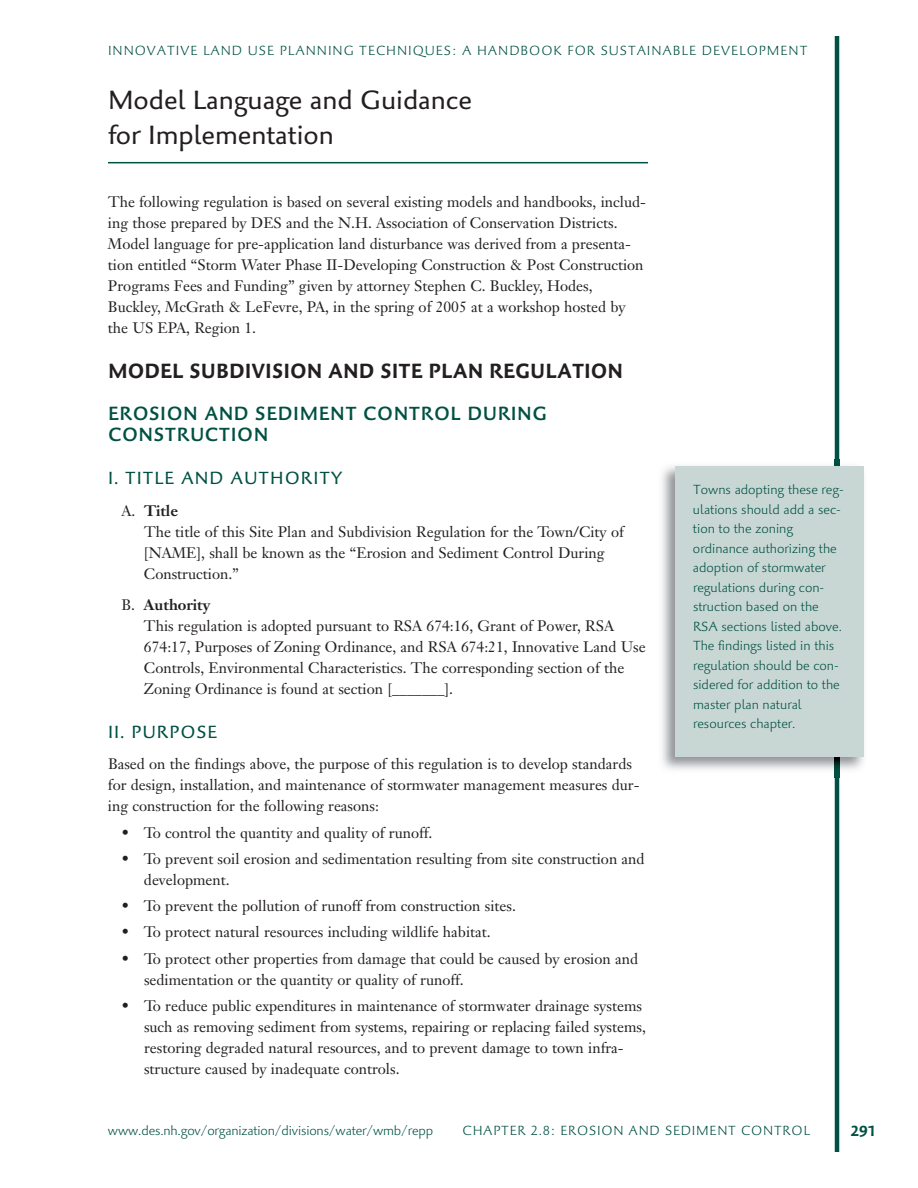
<style>
.page{position:relative;width:918px;height:1188px;background:#fff}
.page>*{position:absolute;margin:0;border:0;box-sizing:border-box;transform-origin:0 0}
.t1{font:27px/34.5px "Palatino Sans Com";color:#231f20}
.t2{font:700 21px "Palatino Sans Com";color:#231f20}
.t3{font:500 19.5px/21px "Palatino Sans Com";letter-spacing:.03em;color:#005143}
.t4{font:18px "Palatino Sans Com";letter-spacing:.055em;color:#005143}
.t5{font:15px/21px "Janson Text";color:#231f20}
.t6{font:700 15px "Palatino Sans Com";color:#005143}
.t7{font:300 13.5px/19.5px "Palatino Sans Com";color:#005143}
.t8{font:300 13.5px "Palatino Sans Com";letter-spacing:.07em;color:#005143}
.t9{font:300 13.5px "Palatino Sans Com";letter-spacing:.055em;color:#005143}
.s1{font-weight:700}
</style>
<div class="page">
<hr style="left:108px;top:162px;width:540px;height:1px;background:#005143">
<hr style="left:835px;top:36px;width:4px;height:1116px;background:#005143">
<img style="left:662px;top:459px;width:202px;height:318px">
<div style="left:675px;top:466px;width:189px;height:292px;background:#c8d7d4"></div>
<p class="t8" style="left:108px;top:42px;width:701px">INNOVATIVE LAND USE PLANNING TECHNIQUES: A HANDBOOK FOR SUSTAINABLE DEVELOPMENT</p>
<h1 class="t1" style="left:108px;top:83px;width:366px">Model Language and Guidance for Implementation</h1>
<p class="t5" style="left:108px;top:193px;width:539px">The following regulation is based on several existing models and handbooks, includ&shy;ing those prepared by DES and the N.H. Association of Conservation Districts.<br>Model language for pre-application land disturbance was derived from a presenta&shy;tion entitled “Storm Water Phase II-Developing Construction &amp; Post Construction Programs Fees and Funding” given by attorney Stephen C. Buckley, Hodes, Buckley, McGrath &amp; LeFevre, PA, in the spring of 2005 at a workshop hosted by the US EPA, Region 1.</p>
<h2 class="t2" style="left:108px;top:357px;width:517px">MODEL SUBDIVISION AND SITE PLAN REGULATION</h2>
<h3 class="t3" style="left:108px;top:403px;width:441px">EROSION AND SEDIMENT CONTROL DURING<br>CONSTRUCTION</h3>
<p class="t4" style="left:108px;top:467px;width:236px">I. TITLE AND AUTHORITY</p>
<p class="t5" style="left:144px;top:502px;width:481px;text-indent:-22px">A. <span class="s1">Title<br></span>The title of this Site Plan and Subdivision Regulation for the Town/City of [NAME], shall be known as the “Erosion and Sediment Control During Construction.”</p>
<p class="t5" style="left:144px;top:596px;width:503px;text-indent:-22px">B. <span class="s1">Authority<br></span>This regulation is adopted pursuant to RSA 674:16, Grant of Power, RSA 674:17, Purposes of Zoning Ordinance, and RSA 674:21, Innovative Land Use Controls, Environmental Characteristics. The corresponding section of the Zoning Ordinance is found at section [_______].</p>
<p class="t4" style="left:108px;top:721px;width:111px">II. PURPOSE</p>
<p class="t5" style="left:108px;top:755px;width:533px">Based on the findings above, the purpose of this regulation is to develop standards for design, installation, and maintenance of stormwater management measures dur&shy;ing construction for the following reasons:</p>
<p class="t5" style="left:121px;top:824px;width:312px">• To control the quantity and quality of runoff.</p>
<p class="t5" style="left:144px;top:850px;width:502px;text-indent:-22px">• To prevent soil erosion and sedimentation resulting from site construction and development.</p>
<p class="t5" style="left:121px;top:897px;width:396px">• To prevent the pollution of runoff from construction sites.</p>
<p class="t5" style="left:121px;top:923px;width:371px">• To protect natural resources including wildlife habitat.</p>
<p class="t5" style="left:144px;top:950px;width:496px;text-indent:-23px">• To protect other properties from damage that could be caused by erosion and sedimentation or the quantity or quality of runoff.</p>
<p class="t5" style="left:144px;top:997px;width:503px;text-indent:-23px">• To reduce public expenditures in maintenance of stormwater drainage systems such as removing sediment from systems, repairing or replacing failed systems, restoring degraded natural resources, and to prevent damage to town infra&shy;structure caused by inadequate controls.</p>
<p class="t7" style="left:693px;top:480px;width:152px">Towns adopting these reg&shy;ulations should add a sec&shy;tion to the zoning ordinance authorizing the adoption of stormwater regulations during con&shy;struction based on the<br>RSA sections listed above.<br>The findings listed in this regulation should be con&shy;sidered for addition to the master plan natural resources chapter.</p>
<p class="t7" style="left:108px;top:1120px;width:327px">www.des.nh.gov/organization/divisions/water/wmb/repp</p>
<p class="t9" style="left:463px;top:1122px;width:349px">CHAPTER 2.8: EROSION AND SEDIMENT CONTROL</p>
<p class="t6" style="left:851px;top:1121px;width:28px">291</p>
</div>
